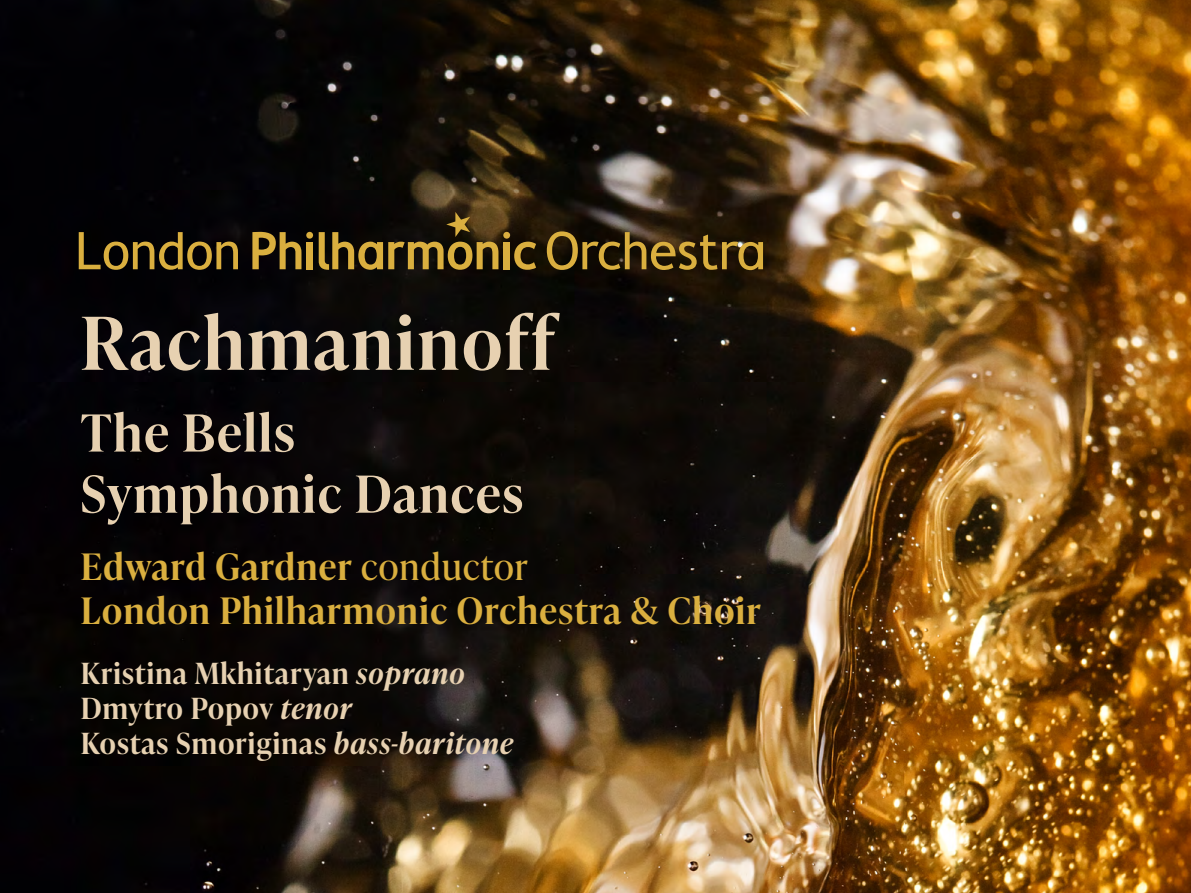
<style>
.page{position:relative;width:1191px;height:893px;background:#fff}
.page>*{position:absolute;margin:0;border:0;box-sizing:border-box;transform-origin:0 0}
.t1{font:600 72.75px "Ivy Presto Headline";letter-spacing:.04em;color:#e7d1b1}
.t2{font:600 51px/61.2px "Ivy Presto Headline";letter-spacing:.04em;color:#e7d1b1}
.t3{font:600 36.45px/43.7px "Ivy Presto Headline";letter-spacing:.04em;color:#daaf3f}
.t4{font:600 29.1px/35px "Ivy Presto Headline";letter-spacing:.04em;color:#e7d1b1}
.s1{font-weight:400}
.s2{font-style:italic}
</style>
<div class="page">
<img style="left:0;top:0;width:1191px;height:893px">
<svg style="left:79px;top:232px;width:159px;height:38px"></svg>
<svg style="left:252px;top:232px;width:61px;height:37px"></svg>
<svg style="left:319px;top:212px;width:217px;height:58px"></svg>
<svg style="left:547px;top:231px;width:216px;height:39px"></svg>
<h1 class="t1" style="left:81px;top:291px;width:476px">Rachmaninoff</h1>
<h2 class="t2" style="left:81px;top:400px;width:444px">The Bells<br>Symphonic Dances</h2>
<p class="t3" style="left:81px;top:544px;width:681px">Edward Gardner <span class="s1">conductor<br></span>London Philharmonic Orchestra &amp; Choir</p>
<p class="t4" style="left:81px;top:655px;width:434px">Kristina Mkhitaryan <span class="s2">soprano<br></span>Dmytro Popov <span class="s2">tenor<br></span>Kostas Smoriginas <span class="s2">bass-baritone</span></p>
</div>
